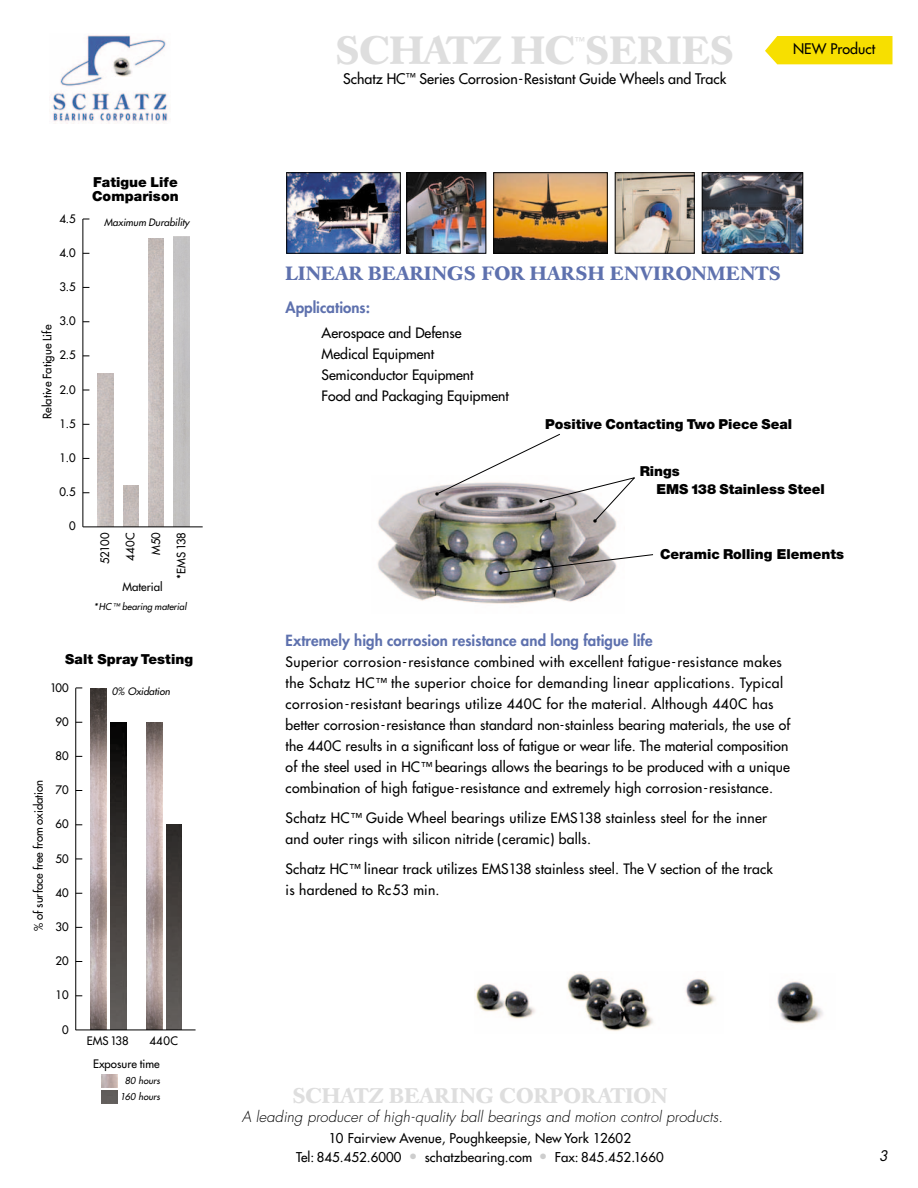
<style>
.page{position:relative;width:918px;height:1188px;background:#fff}
.page>*{position:absolute;margin:0;border:0;box-sizing:border-box;transform-origin:0 0}
.t1{font:700 39px "Caslon Book BE";color:#dedede}
.t2{font:700 21px "Caslon Book BE";letter-spacing:.005em;color:#dedede}
.t3{font:700 19.05px "Caslon Book BE";letter-spacing:.015em;color:#5e71ae}
.t4{font:800 15px "Futura";letter-spacing:.005em;color:#5e71ae}
.t5{font:italic 300 14.85px "Futura";color:#000}
.t6{font:14.25px "Futura";color:#000}
.t7{font:italic 14.25px "Futura";color:#000}
.t8{font:13.95px/21px "Futura";letter-spacing:.015em;color:#000}
.t9{font:900 13.8px/18.8px "Helvetica Neue";color:#000}
.t10{font:13.2px/18.5px "Futura";letter-spacing:.01em;color:#000;text-align:center}
.t11{font:12px "Adobe Garamond";color:#000}
.t12{font:11.4px/22.5px "Futura";color:#000}
.t13{font:10.5px "Futura";color:#dbdbdb}
.t14{font:italic 10.05px "Futura";color:#000}
.t15{font:italic 9.3px/15.6px "Futura";color:#000}
.s1{color:#fff}
.s2{font-size:12px}
.s3{font-size:15px;color:#cdcdcd}
</style>
<div class="page">
<img style="left:52px;top:35px;width:116px;height:88px">
<img style="left:777px;top:981px;width:46px;height:43px">
<img style="left:476px;top:973px;width:240px;height:58px">
<img style="left:377px;top:486px;width:240px;height:118px">
<img style="left:288px;top:174px;width:110px;height:77px">
<div style="left:286px;top:172px;width:114px;height:81px;border:1px solid #000"></div>
<img style="left:495px;top:174px;width:110px;height:77px">
<div style="left:493px;top:172px;width:114px;height:81px;border:1px solid #000"></div>
<img style="left:617px;top:174px;width:75px;height:77px">
<div style="left:615px;top:172px;width:79px;height:81px;border:1px solid #000"></div>
<img style="left:408px;top:174px;width:76px;height:77px">
<div style="left:406px;top:172px;width:80px;height:81px;border:1px solid #000"></div>
<img style="left:704px;top:174px;width:97px;height:77px">
<div style="left:702px;top:172px;width:101px;height:81px;border:1px solid #000"></div>
<svg style="left:438px;top:434px;width:197px;height:87px"></svg>
<svg style="left:501px;top:554px;width:152px;height:20px"></svg>
<img style="left:91px;top:688px;width:15px;height:342px">
<img style="left:146px;top:722px;width:16px;height:308px">
<img style="left:111px;top:722px;width:15px;height:308px">
<img style="left:102px;top:1074px;width:15px;height:13px">
<img style="left:102px;top:1091px;width:15px;height:12px">
<img style="left:166px;top:825px;width:16px;height:205px">
<hr style="left:76px;top:1030px;width:120px;height:1px;background:#000">
<hr style="left:75px;top:688px;width:1px;height:342px;background:#000">
<div style="left:111px;top:55px;width:22px;height:24px;background:linear-gradient(to right,#fff,#fff)"></div>
<img style="left:111px;top:55px;width:22px;height:21px">
<img style="left:98px;top:374px;width:16px;height:153px">
<img style="left:148px;top:238px;width:16px;height:289px">
<img style="left:123px;top:486px;width:16px;height:41px">
<div style="left:173px;top:237px;width:16px;height:290px;background:#c3c2c2"></div>
<hr style="left:83px;top:527px;width:120px;height:1px;background:#000">
<hr style="left:83px;top:219px;width:1px;height:308px;background:#000">
<div style="left:765px;top:36px;width:127px;height:28px;background:#f7df00"></div>
<p class="t12" style="left:59px;top:208px;width:18px">4.5</p>
<p class="t12" style="left:59px;top:242px;width:18px">4.0</p>
<p class="t12" style="left:59px;top:276px;width:18px">3.5</p>
<p class="t12" style="left:59px;top:311px;width:18px">3.0</p>
<p class="t12" style="left:59px;top:345px;width:18px">2.5</p>
<p class="t12" style="left:59px;top:379px;width:18px">2.0</p>
<p class="t12" style="left:59px;top:413px;width:18px">1.5</p>
<p class="t12" style="left:59px;top:447px;width:18px">1.0</p>
<p class="t12" style="left:59px;top:482px;width:18px">0.5</p>
<p class="t12" style="left:69px;top:516px;width:8px">0</p>
<p class="t12" style="left:37px;top:419px;width:95px;rotate:-90deg">Relative Fatigue Life</p>
<p class="t9" style="left:92px;top:176px;width:88px;line-height:14.2px">Fatigue Life<br>Comparison</p>
<p class="t14" style="left:104px;top:218px;width:87px">Maximum Durability</p>
<p class="t12" style="left:94px;top:564px;width:34px;rotate:-90deg">52100</p>
<p class="t12" style="left:120px;top:561px;width:30px;rotate:-90deg">440C</p>
<p class="t12" style="left:145px;top:555px;width:24px;rotate:-90deg">M50</p>
<p class="t12" style="left:171px;top:579px;width:48px;rotate:-90deg">*EMS138</p>
<p class="t12" style="left:122px;top:576px;width:42px">Material</p>
<p class="t15" style="left:94px;top:600px;width:96px">*HC <sup>™</sup> bearing material</p>
<p class="t12" style="left:28px;top:931px;width:153px;rotate:-90deg">% of surface free from oxidation</p>
<p class="t9" style="left:65px;top:651px;width:129px">Salt Spray Testing</p>
<p class="t12" style="left:50px;top:677px;width:20px">100</p>
<p class="t12" style="left:56px;top:711px;width:15px">90</p>
<p class="t12" style="left:56px;top:745px;width:15px">80</p>
<p class="t12" style="left:56px;top:779px;width:15px">70</p>
<p class="t12" style="left:56px;top:814px;width:15px">60</p>
<p class="t12" style="left:56px;top:848px;width:15px">50</p>
<p class="t12" style="left:56px;top:882px;width:15px">40</p>
<p class="t12" style="left:56px;top:916px;width:15px">30</p>
<p class="t12" style="left:56px;top:950px;width:15px">20</p>
<p class="t12" style="left:56px;top:985px;width:15px">10</p>
<p class="t12" style="left:62px;top:1019px;width:8px">0</p>
<p class="t12" style="left:87px;top:1031px;width:43px">EMS 138</p>
<p class="t14" style="left:112px;top:686px;width:62px">0% Oxidation</p>
<p class="t12" style="left:93px;top:1031px;width:86px;text-indent:56px">440C<br>Exposure time</p>
<p class="t15" style="left:120px;top:1074px;width:43px"><span class="s1">1</span>80 hours<br>160 hours</p>
<h1 class="t1" style="left:336px;top:34px;width:399px">SCHATZ HC SERIES</h1>
<p class="t6" style="left:343px;top:71px;width:385px">Schatz HC<sup>™</sup> Series Corrosion-Resistant Guide Wheels and Track</p>
<p class="t13" style="left:575px;top:36px;width:11px">™</p>
<p class="t6" style="left:793px;top:42px;width:84px">NEW Product</p>
<h3 class="t3" style="left:286px;top:266px;width:497px">LINEAR BEARINGS FOR HARSH ENVIRONMENTS</h3>
<p class="t4" style="left:286px;top:300px;width:86px">Applications:</p>
<p class="t8" style="left:322px;top:324px;width:189px">Aerospace and Defense<br>Medical Equipment<br>Semiconductor Equipment<br>Food and Packaging Equipment</p>
<p class="t11" style="left:435px;top:490px;width:6px">•</p>
<p class="t11" style="left:498px;top:569px;width:6px">•</p>
<p class="t9" style="left:545px;top:416px;width:249px">Positive Contacting Two Piece Seal</p>
<p class="t11" style="left:539px;top:497px;width:6px">•</p>
<p class="t11" style="left:593px;top:516px;width:6px">•</p>
<p class="t9" style="left:656px;top:462px;width:170px;text-indent:-17px">Rings<br>EMS 138 Stainless Steel</p>
<p class="t9" style="left:660px;top:546px;width:185px">Ceramic Rolling Elements</p>
<p class="t4" style="left:286px;top:633px;width:369px">Extremely high corrosion resistance and long fatigue life</p>
<p class="t8" style="left:286px;top:653px;width:506px">Superior corrosion-resistance combined with excellent fatigue-resistance makes the Schatz HC<span class="s2">™</span> the superior choice for demanding linear applications. Typical corrosion-resistant bearings utilize 440C for the material. Although 440C has better corrosion-resistance than standard non-stainless bearing materials, the use of the 440C results in a significant loss of fatigue or wear life. The material composition of the steel used in HC<span class="s2">™</span> bearings allows the bearings to be produced with a unique combination of high fatigue-resistance and extremely high corrosion-resistance.</p>
<p class="t8" style="left:286px;top:809px;width:483px">Schatz HC<span class="s2">™</span> Guide Wheel bearings utilize EMS138 stainless steel for the inner and outer rings with silicon nitride (ceramic) balls.</p>
<p class="t8" style="left:286px;top:860px;width:489px">Schatz HC<span class="s2">™</span> linear track utilizes EMS138 stainless steel. The V section of the track is hardened to Rc53 min.</p>
<h2 class="t2" style="left:293px;top:1088px;width:376px">SCHATZ BEARING CORPORATION</h2>
<p class="t5" style="left:242px;top:1110px;width:485px">A leading producer of high-quality ball bearings and motion control products.</p>
<p class="t10" style="left:296px;top:1130px;width:369px">10 Fairview Avenue, Poughkeepsie, New York 12602<br>Tel: 845.452.6000 <span class="s3">•</span> schatzbearing.com <span class="s3">•</span> Fax: 845.452.1660</p>
<p class="t7" style="left:879px;top:1149px;width:13px">3</p>
</div>
